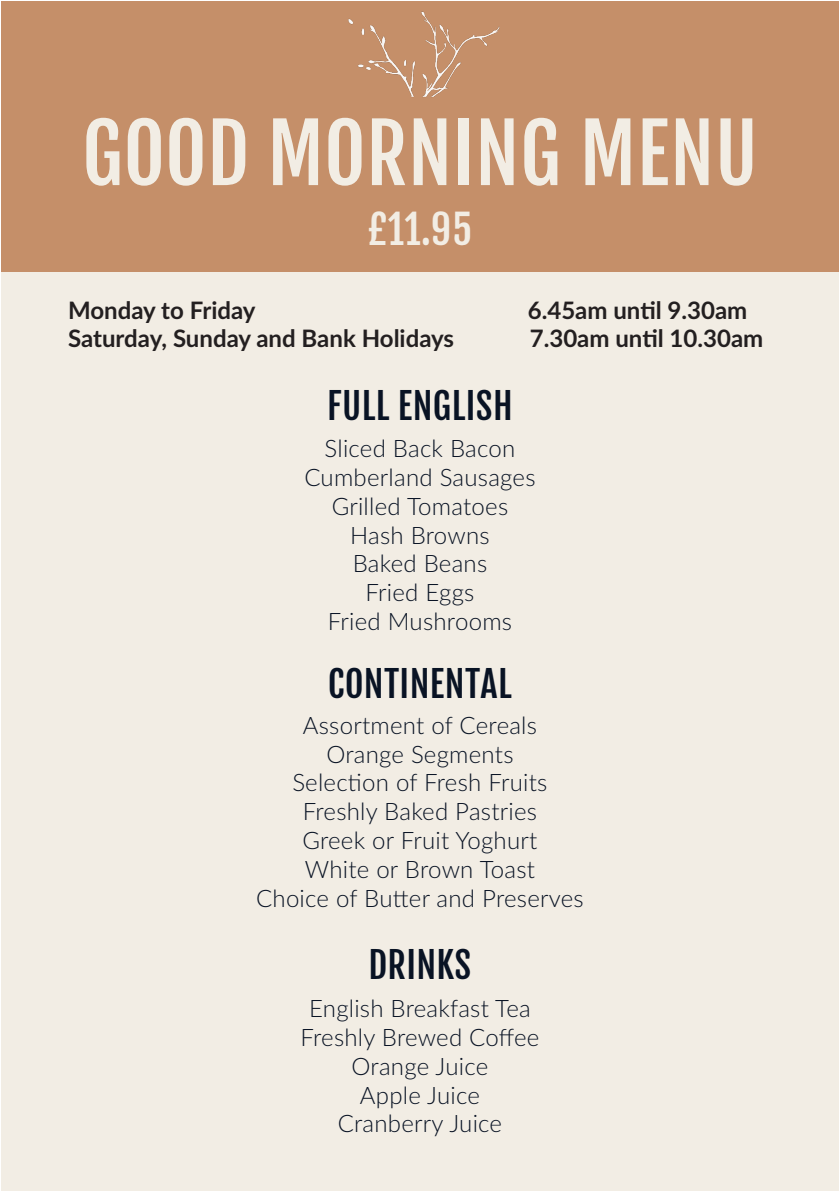
<style>
.page{position:relative;width:840px;height:1191px;background:#fff}
.page>*{position:absolute;margin:0;border:0;box-sizing:border-box;transform-origin:0 0}
.t1{font:80px "Fjalla One";letter-spacing:.01em;color:#f2ede4}
.t2{font:40px "Fjalla One";color:#f2ede4}
.t3{font:36px "Fjalla One";letter-spacing:.01em;color:#091324}
.t4{font:300 24px "Lato";letter-spacing:.01em;color:#091324}
.t5{font:700 24px "Lato";color:#231f20}
</style>
<div class="page">
<div style="left:1px;top:1px;width:837px;height:271px;background:#c58f69"></div>
<div style="left:1px;top:272px;width:837px;height:919px;background:#f2ede4"></div>
<img style="left:348px;top:11px;width:152px;height:86px">
<p class="t1" style="left:82px;top:104px;width:676px">GOOD MORNING MENU</p>
<p class="t2" style="left:367px;top:205px;width:106px">£11.95</p>
<p class="t5" style="left:68px;top:292px;width:189px">Monday to Friday</p>
<p class="t5" style="left:527px;top:292px;width:221px">6.45am until 9.30am</p>
<p class="t5" style="left:68px;top:321px;width:387px">Saturday, Sunday and Bank Holidays</p>
<p class="t5" style="left:529px;top:321px;width:235px">7.30am until 10.30am</p>
<p class="t3" style="left:327px;top:384px;width:187px">FULL ENGLISH</p>
<p class="t4" style="left:324px;top:432px;width:192px">Sliced Back Bacon</p>
<p class="t4" style="left:304px;top:460px;width:232px">Cumberland Sausages</p>
<p class="t4" style="left:331px;top:489px;width:178px">Grilled Tomatoes</p>
<p class="t4" style="left:350px;top:518px;width:141px">Hash Browns</p>
<p class="t4" style="left:352px;top:547px;width:136px">Baked Beans</p>
<p class="t4" style="left:365px;top:576px;width:110px">Fried Eggs</p>
<p class="t4" style="left:327px;top:604px;width:186px">Fried Mushrooms</p>
<p class="t3" style="left:328px;top:661px;width:185px">CONTINENTAL</p>
<p class="t4" style="left:302px;top:708px;width:235px">Assortment of Cereals</p>
<p class="t4" style="left:326px;top:737px;width:188px">Orange Segments</p>
<p class="t4" style="left:292px;top:766px;width:256px">Selection of Fresh Fruits</p>
<p class="t4" style="left:302px;top:795px;width:235px">Freshly Baked Pastries</p>
<p class="t4" style="left:302px;top:823px;width:236px">Greek or Fruit Yoghurt</p>
<p class="t4" style="left:304px;top:852px;width:232px">White or Brown Toast</p>
<p class="t4" style="left:256px;top:881px;width:329px">Choice of Butter and Preserves</p>
<p class="t3" style="left:368px;top:942px;width:104px">DRINKS</p>
<p class="t4" style="left:309px;top:991px;width:223px">English Breakfast Tea</p>
<p class="t4" style="left:300px;top:1020px;width:240px">Freshly Brewed Coffee</p>
<p class="t4" style="left:351px;top:1049px;width:138px">Orange Juice</p>
<p class="t4" style="left:360px;top:1078px;width:121px">Apple Juice</p>
<p class="t4" style="left:337px;top:1107px;width:166px">Cranberry Juice</p>
</div>
